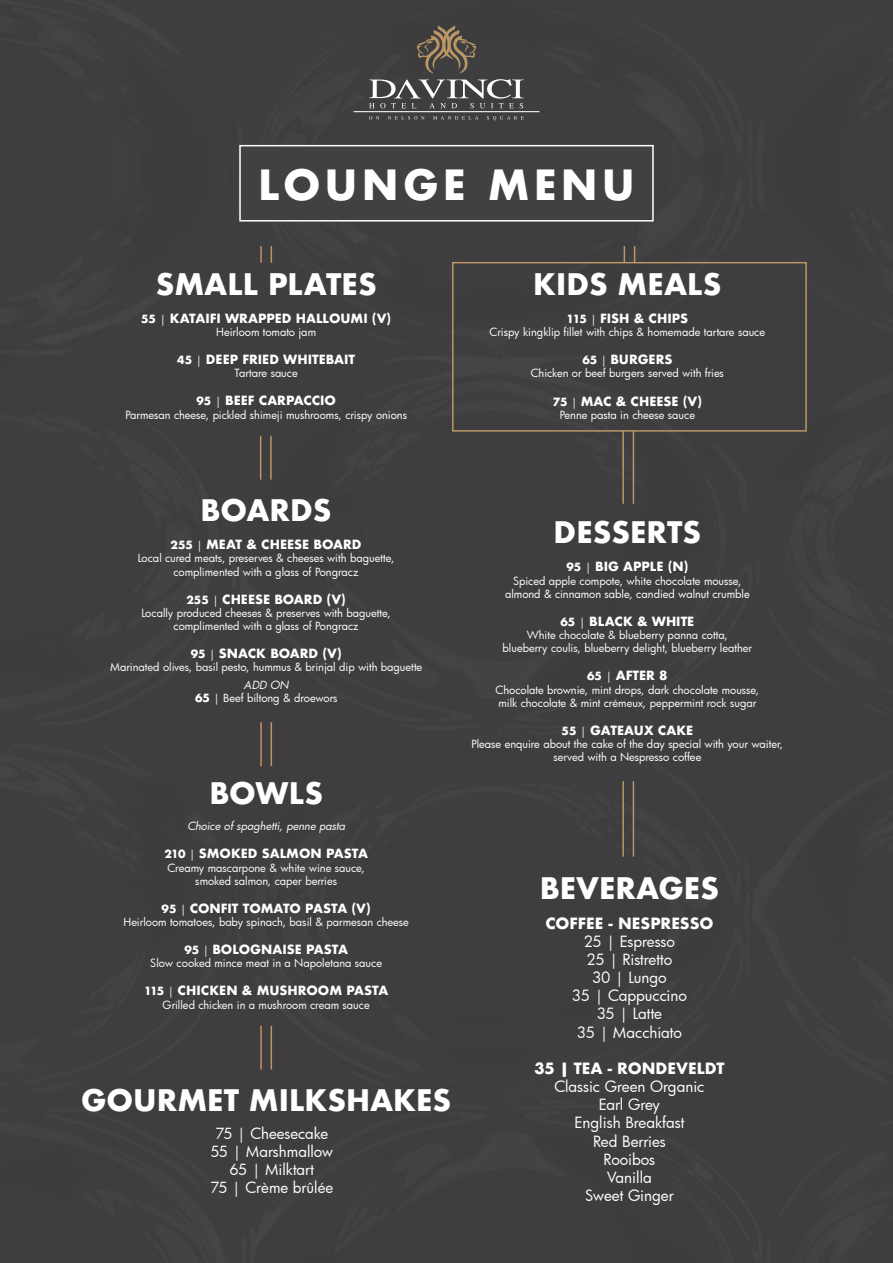
<style>
.page{position:relative;width:893px;height:1263px;background:#414042}
.page>*{position:absolute;margin:0;border:0;box-sizing:border-box;transform-origin:0 0}
.t1{font:700 40.5px "Futura";letter-spacing:.1em;color:#fff}
.t2{font:700 28.95px "Futura";color:#fff}
.t3{font:15.15px/18.1px "Futura";letter-spacing:-.005em;color:#fff;text-align:center}
.t4{font:700 15.15px "Futura";color:#fff}
.t5{font:15px/18.1px "Futura";color:#fff;text-align:center}
.t6{font:700 12.45px "Futura";color:#fff}
.t7{font:10.95px/13.2px "Futura";color:#fff;text-align:center}
.t8{font:italic 10.95px "Futura";color:#fff}
.s1{font-size:10.95px}
.s2{font-weight:400;font-size:10.95px}
.s3{font-style:italic}
.s4{font-weight:700}
</style>
<div class="page">
<hr style="left:354px;top:111px;width:185px;height:1px;background:#fff">
<svg style="left:369px;top:116px;width:10px;height:4px"></svg>
<svg style="left:388px;top:116px;width:37px;height:4px"></svg>
<svg style="left:433px;top:116px;width:45px;height:4px"></svg>
<svg style="left:487px;top:116px;width:37px;height:4px"></svg>
<svg style="left:369px;top:26px;width:155px;height:82px"></svg>
<svg style="left:624px;top:246px;width:1px;height:16px"></svg>
<svg style="left:634px;top:246px;width:1px;height:16px"></svg>
<svg style="left:260px;top:246px;width:2px;height:17px"></svg>
<svg style="left:271px;top:246px;width:1px;height:17px"></svg>
<hr style="left:622px;top:781px;width:2px;height:76px;background:#ba9765">
<hr style="left:633px;top:781px;width:1px;height:76px;background:#ba9765">
<hr style="left:622px;top:431px;width:2px;height:73px;background:#ba9765">
<hr style="left:633px;top:431px;width:1px;height:73px;background:#ba9765">
<div style="left:239px;top:145px;width:415px;height:77px;background:#414042;border:2px solid #fff"></div>
<div style="left:452px;top:262px;width:355px;height:170px;border:2px solid #ba9765"></div>
<hr style="left:260px;top:1026px;width:2px;height:43px;background:#ba9765">
<hr style="left:271px;top:1026px;width:1px;height:43px;background:#ba9765">
<hr style="left:260px;top:722px;width:2px;height:44px;background:#ba9765">
<hr style="left:271px;top:722px;width:1px;height:44px;background:#ba9765">
<hr style="left:260px;top:436px;width:1px;height:44px;background:#ba9765">
<hr style="left:270px;top:436px;width:2px;height:44px;background:#ba9765">
<h1 class="t1" style="left:258px;top:155px;width:378px">LOUNGE MENU</h1>
<h2 class="t2" style="left:156px;top:263px;width:222px">SMALL PLATES</h2>
<p class="t6" style="left:141px;top:309px;width:252px"><span class="s1">55</span> <span class="s2">|</span> KATAIFI WRAPPED HALLOUMI (V)</p>
<p class="t7" style="left:216px;top:325px;width:101px">Heirloom tomato jam</p>
<p class="t6" style="left:177px;top:350px;width:180px"><span class="s1">45</span> <span class="s2">|</span> DEEP FRIED WHITEBAIT</p>
<p class="t7" style="left:235px;top:366px;width:65px">Tartare sauce</p>
<p class="t6" style="left:196px;top:392px;width:141px"><span class="s1">95</span> <span class="s2">|</span> BEEF CARPACCIO</p>
<p class="t7" style="left:125px;top:408px;width:283px">Parmesan cheese, pickled shimeji mushrooms, crispy onions</p>
<h2 class="t2" style="left:533px;top:263px;width:190px">KIDS MEALS</h2>
<p class="t6" style="left:567px;top:309px;width:123px"><span class="s1">115</span> <span class="s2">|</span> FISH &amp; CHIPS</p>
<p class="t7" style="left:490px;top:325px;width:277px">Crispy kingklip fillet with chips &amp; homemade tartare sauce</p>
<p class="t6" style="left:582px;top:351px;width:92px"><span class="s1">65</span> <span class="s2">|</span> BURGERS</p>
<p class="t7" style="left:531px;top:367px;width:195px">Chicken or beef burgers served with fries</p>
<p class="t6" style="left:553px;top:392px;width:151px"><span class="s1">75</span> <span class="s2">|</span> MAC &amp; CHEESE (V)</p>
<p class="t7" style="left:560px;top:408px;width:137px">Penne pasta in cheese sauce</p>
<h2 class="t2" style="left:201px;top:489px;width:132px">BOARDS</h2>
<p class="t6" style="left:171px;top:535px;width:192px"><span class="s1">255</span> <span class="s2">|</span> MEAT &amp; CHEESE BOARD</p>
<p class="t7" style="left:138px;top:551px;width:258px">Local cured meats, preserves &amp; cheeses with baguette, complimented with a glass of Pongracz</p>
<p class="t6" style="left:186px;top:590px;width:161px"><span class="s1">255</span> <span class="s2">|</span> CHEESE BOARD (V)</p>
<p class="t7" style="left:141px;top:606px;width:251px">Locally produced cheeses &amp; preserves with baguette, complimented with a glass of Pongracz</p>
<p class="t6" style="left:191px;top:644px;width:153px"><span class="s1">95</span> <span class="s2">|</span> SNACK BOARD (V)</p>
<p class="t7" style="left:110px;top:660px;width:313px">Marinated olives, basil pesto, hummus &amp; brinjal dip with baguette</p>
<p class="t7" style="left:195px;top:678px;width:144px"><span class="s3">ADD ON<br></span><span class="s4">65</span> | Beef biltong &amp; droewors</p>
<h2 class="t2" style="left:209px;top:772px;width:115px">BOWLS</h2>
<p class="t8" style="left:187px;top:819px;width:159px">Choice of spaghetti, penne pasta</p>
<p class="t6" style="left:164px;top:845px;width:205px"><span class="s1">210</span> <span class="s2">|</span> SMOKED SALMON PASTA</p>
<p class="t7" style="left:167px;top:861px;width:199px">Creamy mascarpone &amp; white wine sauce, smoked salmon, caper berries</p>
<p class="t6" style="left:162px;top:899px;width:211px"><span class="s1">95</span> <span class="s2">|</span> CONFIT TOMATO PASTA (V)</p>
<p class="t7" style="left:123px;top:915px;width:287px">Heirloom tomatoes, baby spinach, basil &amp; parmesan cheese</p>
<p class="t6" style="left:184px;top:940px;width:165px"><span class="s1">95</span> <span class="s2">|</span> BOLOGNAISE PASTA</p>
<p class="t7" style="left:150px;top:956px;width:233px">Slow cooked mince meat in a Napoletana sauce</p>
<p class="t6" style="left:144px;top:982px;width:246px"><span class="s1">115</span> <span class="s2">|</span> CHICKEN &amp; MUSHROOM PASTA</p>
<p class="t7" style="left:163px;top:998px;width:209px">Grilled chicken in a mushroom cream sauce</p>
<h2 class="t2" style="left:81px;top:1079px;width:372px">GOURMET MILKSHAKES</h2>
<h3 class="t5" style="left:210px;top:1124px;width:124px">75 | Cheesecake<br>55 | Marshmallow<br>65 | Milktart<br>75 | Crème brûlée</h3>
<h2 class="t2" style="left:554px;top:511px;width:149px">DESSERTS</h2>
<p class="t6" style="left:566px;top:558px;width:124px"><span class="s1">95</span> <span class="s2">|</span> BIG APPLE (N)</p>
<p class="t7" style="left:505px;top:574px;width:246px">Spiced apple compote, white chocolate mousse, almond &amp; cinnamon sable, candied walnut crumble</p>
<p class="t6" style="left:560px;top:612px;width:135px"><span class="s1">65</span> <span class="s2">|</span> BLACK &amp; WHITE</p>
<p class="t7" style="left:502px;top:628px;width:251px">White chocolate &amp; blueberry panna cotta,<br>blueberry coulis, blueberry delight, blueberry leather</p>
<p class="t6" style="left:587px;top:667px;width:82px"><span class="s1">65</span> <span class="s2">|</span> AFTER 8</p>
<p class="t7" style="left:496px;top:683px;width:265px;text-align:left">Chocolate brownie, mint drops, dark chocolate mousse, milk chocolate &amp; mint crémeux, peppermint rock sugar</p>
<p class="t6" style="left:562px;top:721px;width:133px"><span class="s1">55</span> <span class="s2">|</span> GATEAUX CAKE</p>
<p class="t7" style="left:472px;top:737px;width:313px">Please enquire about the cake of the day special with your waiter, served with a Nespresso coffee</p>
<h2 class="t2" style="left:540px;top:867px;width:181px">BEVERAGES</h2>
<h3 class="t4" style="left:545px;top:912px;width:170px">COFFEE - NESPRESSO</h3>
<h3 class="t3" style="left:572px;top:932px;width:116px">25 | Espresso<br>25 | Ristretto<br>30 | Lungo<br>35 | Cappuccino<br>35 | Latte<br>35 | Macchiato</h3>
<h3 class="t4" style="left:534px;top:1057px;width:192px">35 | TEA - RONDEVELDT</h3>
<h3 class="t3" style="left:554px;top:1077px;width:151px">Classic Green Organic<br>Earl Grey<br>English Breakfast<br>Red Berries<br>Rooibos<br>Vanilla<br>Sweet Ginger</h3>
</div>
